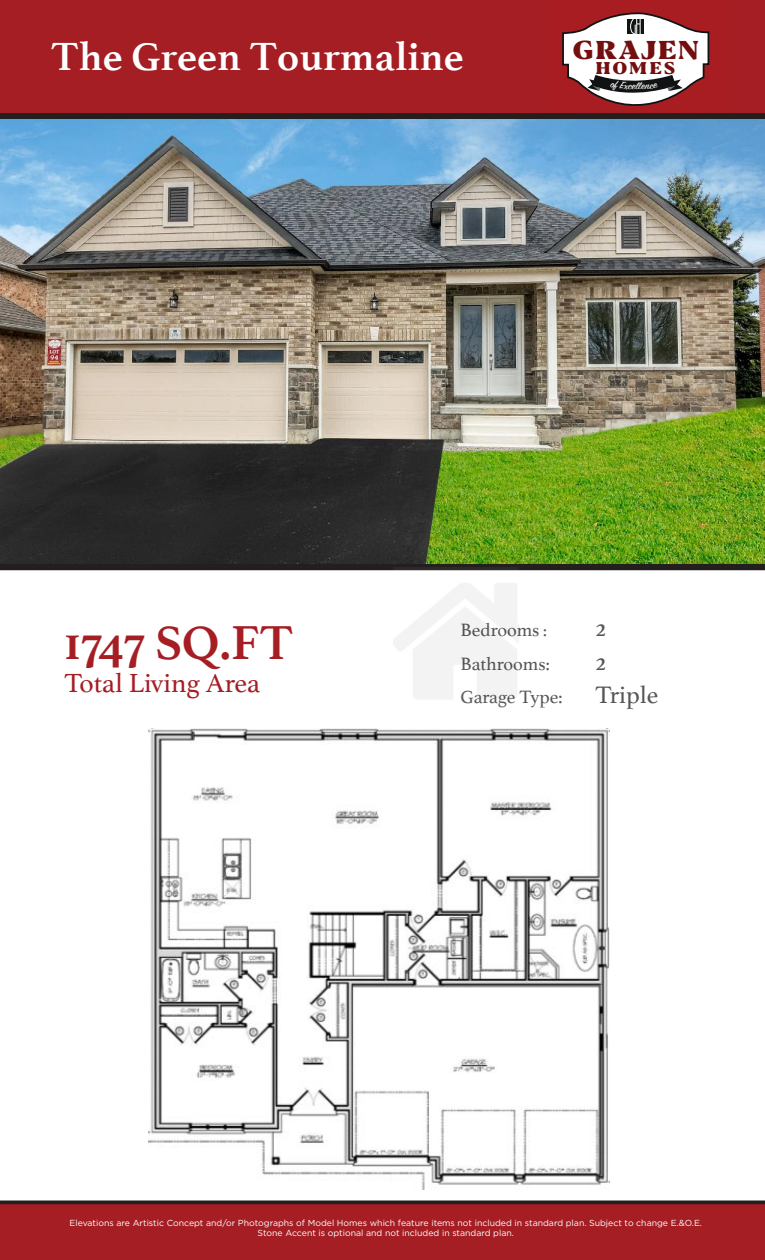
<style>
.page{position:relative;width:765px;height:1260px;background:#fff}
.page>*{position:absolute;margin:0;border:0;box-sizing:border-box;transform-origin:0 0}
.t1{font:700 50px "Athelas";color:#a51e24}
.t2{font:700 41.25px "Athelas";color:#fff}
.t3{font:27.5px "Athelas";color:#a51e24}
.t4{font:800 25.75px "Blacker Text";letter-spacing:.04em;color:#740f10;scale:1.06 1}
.t5{font:25px "Athelas";color:#555656}
.t6{font:18.75px "Athelas";color:#555656}
.t7{font:800 17px "Blacker Text";letter-spacing:.11em;color:#740f10;scale:1.06 1}
.t8{font:11px "Sign Painter House Script";color:#fff;scale:1.06 1}
.t9{font:8.75px/10.5px "Gotham";color:#fff;text-align:center}
.s1{font-size:17.5px}
</style>
<div class="page">
<div style="left:0;top:1203px;width:765px;height:57px;background:#a51e24"></div>
<div style="left:0;top:0;width:765px;height:114px;background:#a51e24"></div>
<div style="left:0;top:564px;width:765px;height:6px;background:#241f1f"></div>
<div style="left:0;top:113px;width:765px;height:6px;background:#241f1f"></div>
<hr style="left:0;top:1201px;width:765px;height:3px;background:#241f1f">
<img style="left:0;top:119px;width:765px;height:445px">
<img style="left:148px;top:729px;width:461px;height:460px">
<svg style="left:562px;top:12px;width:148px;height:94px"></svg>
<h2 class="t2" style="left:51px;top:23px;width:414px">The Green Tourmaline</h2>
<h3 class="t4" style="left:572px;top:34px;width:121px">GRAJEN</h3>
<h3 class="t7" style="left:595px;top:57px;width:77px">HOMES</h3>
<p class="t8" style="left:636px;top:79px;width:4px">l</p>
<h1 class="t1" style="left:64px;top:602px;width:230px">1747 SQ.FT</h1>
<h3 class="t3" style="left:64px;top:661px;width:197px">Total Living Area</h3>
<h3 class="t6" style="left:461px;top:615px;width:88px">Bedrooms <span class="s1">:</span></h3>
<h3 class="t5" style="left:596px;top:608px;width:12px">2</h3>
<h3 class="t6" style="left:461px;top:648px;width:91px">Bathrooms:</h3>
<h3 class="t5" style="left:596px;top:641px;width:12px">2</h3>
<h3 class="t6" style="left:461px;top:682px;width:103px">Garage Type:</h3>
<h3 class="t5" style="left:596px;top:675px;width:64px">Triple</h3>
<p class="t9" style="left:70px;top:1217px;width:634px">Elevations are Artistic Concept and/or Photographs of Model Homes which feature items not included in standard plan. Subject to change E.&amp;O.E.<br>Stone Accent is optional and not included in standard plan.</p>
</div>
